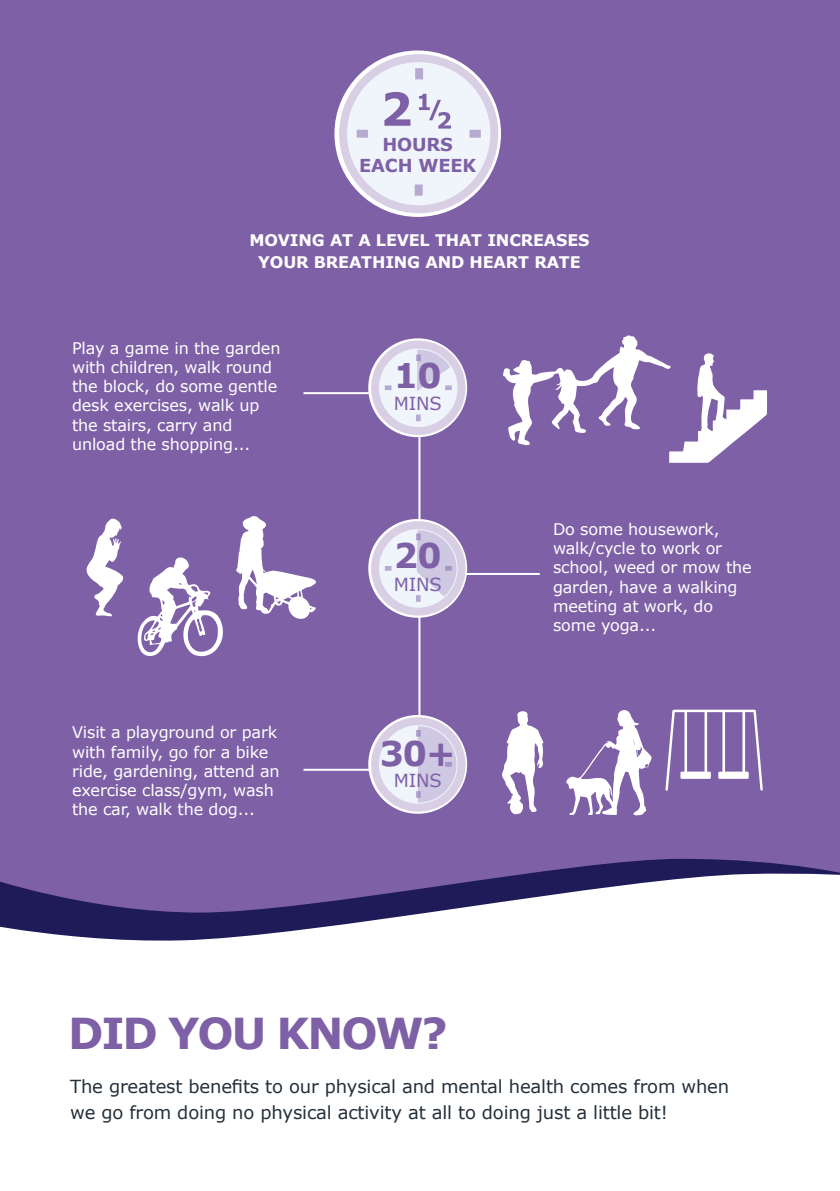
<style>
.page{position:relative;width:840px;height:1191px;background:#fff}
.page>*{position:absolute;margin:0;border:0;box-sizing:border-box;transform-origin:0 0}
.t1{font:700 42.6px "Verdana";letter-spacing:-.05em;color:#7e60a6}
.t2{font:700 34px "Verdana";color:#7e60a6}
.t3{font:18px/26px "Verdana";letter-spacing:-.01em;color:#25303b}
.t4{font:18px "Verdana";letter-spacing:-.01em;color:#7e60a6}
.t5{font:700 17.8px/21.4px "Verdana";letter-spacing:-.01em;color:#7e60a6;text-align:center}
.t6{font:16px/19.2px "Verdana";letter-spacing:-.01em;color:#fff}
.t7{font:700 16px/22px "Verdana";letter-spacing:-.01em;color:#fff;text-align:center}
</style>
<div class="page">
<div style="left:0;top:0;width:839px;height:717px;background:#7e60a6"></div>
<svg style="left:0;top:912px;width:432px;height:29px;fill:#1e1b58"></svg>
<svg style="left:0;top:551px;width:839px;height:361px;fill:#7e60a6"></svg>
<hr style="left:418px;top:364px;width:2px;height:418px;background:#fff">
<hr style="left:303px;top:392px;width:99px;height:2px;background:#fff">
<hr style="left:417px;top:573px;width:122px;height:2px;background:#fff">
<hr style="left:303px;top:768px;width:99px;height:2px;background:#fff">
<svg style="left:368px;top:338px;width:99px;height:99px"></svg>
<svg style="left:86px;top:518px;width:37px;height:98px"></svg>
<svg style="left:236px;top:516px;width:80px;height:103px"></svg>
<svg style="left:137px;top:556px;width:87px;height:101px"></svg>
<svg style="left:566px;top:710px;width:85px;height:105px"></svg>
<svg style="left:665px;top:709px;width:97px;height:82px"></svg>
<svg style="left:371px;top:340px;width:94px;height:95px;background:#dad2e5"></svg>
<div style="left:379px;top:349px;width:78px;height:77px;background:#f0f5fc;border-radius:50%"></div>
<svg style="left:416px;top:414px;width:4px;height:7px"></svg>
<svg style="left:384px;top:385px;width:7px;height:5px"></svg>
<svg style="left:368px;top:519px;width:99px;height:99px"></svg>
<div style="left:371px;top:521px;width:94px;height:94px;background:#d8cfe4;border-radius:50%"></div>
<div style="left:379px;top:529px;width:78px;height:78px;background:#f0f5fc;border-radius:50%"></div>
<svg style="left:384px;top:566px;width:7px;height:5px"></svg>
<svg style="left:368px;top:715px;width:99px;height:98px"></svg>
<div style="left:371px;top:717px;width:94px;height:94px;background:#d8cfe4;border-radius:50%"></div>
<div style="left:379px;top:725px;width:78px;height:78px;background:#f0f5fc;border-radius:50%"></div>
<svg style="left:384px;top:762px;width:7px;height:4px"></svg>
<svg style="left:334px;top:50px;width:166px;height:167px;background:#f3f0f6"></svg>
<svg style="left:339px;top:54px;width:159px;height:159px;background:#dbd3e7"></svg>
<div style="left:348px;top:63px;width:141px;height:141px;background:#f0f5fc;border-radius:50%"></div>
<div style="left:414px;top:184px;width:8px;height:12px;background:#b7aad1"></div>
<div style="left:469px;top:130px;width:11px;height:8px;background:#b7aad1"></div>
<div style="left:356px;top:130px;width:12px;height:8px;background:#b7aad1"></div>
<div style="left:415px;top:68px;width:8px;height:11px;background:#b7aad1"></div>
<svg style="left:384px;top:92px;width:26px;height:34px"></svg>
<svg style="left:419px;top:94px;width:32px;height:35px"></svg>
<svg style="left:501px;top:711px;width:42px;height:103px"></svg>
<svg style="left:416px;top:529px;width:41px;height:78px"></svg>
<svg style="left:416px;top:725px;width:41px;height:78px"></svg>
<svg style="left:416px;top:349px;width:41px;height:42px"></svg>
<svg style="left:503px;top:335px;width:263px;height:128px"></svg>
<p class="t5" style="left:359px;top:133px;width:118px">HOURS<br>EACH WEEK</p>
<p class="t7" style="left:249px;top:230px;width:341px">MOVING AT A LEVEL THAT INCREASES<br>YOUR BREATHING AND HEART RATE</p>
<p class="t6" style="left:72px;top:338px;width:210px">Play a game in the garden with children, walk round the block, do some gentle desk exercises, walk up the stairs, carry and unload the shopping...</p>
<p class="t6" style="left:72px;top:723px;width:209px">Visit a playground or park with family, go for a bike ride, gardening, attend an exercise class/gym, wash the car, walk the dog...</p>
<h2 class="t2" style="left:393px;top:353px;width:50px">10</h2>
<p class="t4" style="left:393px;top:392px;width:49px">MINS</p>
<h2 class="t2" style="left:393px;top:534px;width:50px">20</h2>
<p class="t4" style="left:393px;top:573px;width:49px">MINS</p>
<h2 class="t2" style="left:379px;top:731px;width:77px">30+</h2>
<p class="t4" style="left:393px;top:769px;width:49px">MINS</p>
<h1 class="t1" style="left:68px;top:1005px;width:381px">DID YOU KNOW?</h1>
<p class="t6" style="left:552px;top:520px;width:200px">Do some housework, walk/cycle to work or school, weed or mow the garden, have a walking meeting at work, do some yoga...</p>
<p class="t3" style="left:70px;top:1073px;width:660px">The greatest benefits to our physical and mental health comes from when we go from doing no physical activity at all to doing just a little bit!</p>
</div>
